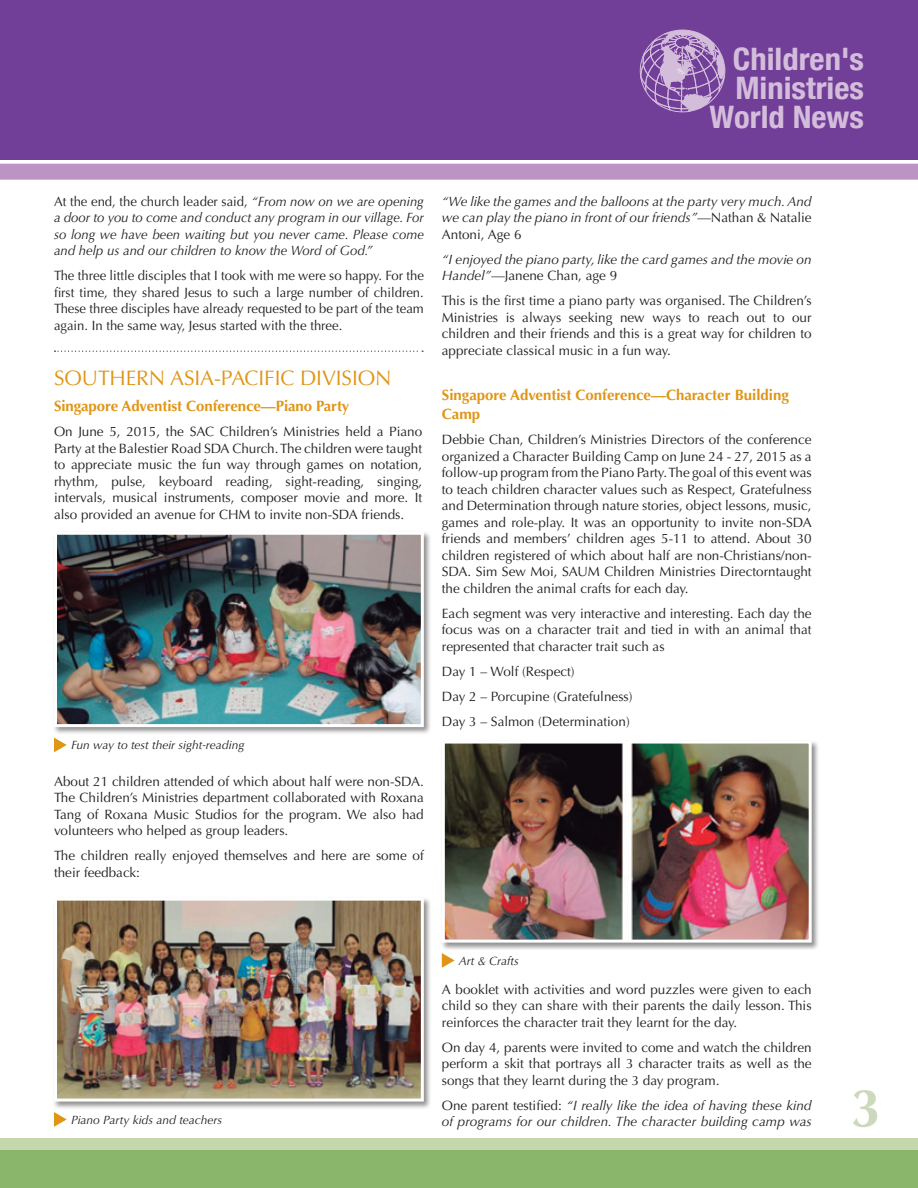
<style>
.page{position:relative;width:918px;height:1188px;background:#fff}
.page>*{position:absolute;margin:0;border:0;box-sizing:border-box;transform-origin:0 0}
.t1{font:700 54px "Optima LT Std";color:#cdd9bd}
.t2{font:700 condensed 30.9px/29px "Helvetica Neue";color:#d4bddb;text-align:right;scale:1.05 1}
.t3{font:21px "Optima LT";letter-spacing:-.005em;color:#e09515}
.t4{font:700 15px/19.8px "Optima LT Std";color:#e09515}
.t5{font:13.5px/16.5px "Optima LT";color:#231f20;text-align:justify}
.t6{font:italic 13.5px/16.5px "Optima LT";color:#231f20;text-align:justify}
.t7{font:italic 12px "Optima LT Std";color:#231f20}
.s1{font-style:normal}
</style>
<div class="page">
<div style="left:0;top:0;width:918px;height:159px;background:#713e98"></div>
<div style="left:0;top:164px;width:918px;height:16px;background:#bc94c4"></div>
<svg style="left:640px;top:29px;width:85px;height:84px"></svg>
<div style="left:0;top:1145px;width:918px;height:43px;background:#8ab66b"></div>
<div style="left:0;top:1139px;width:918px;height:11px;background:#c5d7ad"></div>
<svg style="left:55px;top:351px;width:368px;height:1px"></svg>
<svg style="left:54px;top:738px;width:13px;height:14px"></svg>
<div style="left:52px;top:530px;width:379px;height:205px;background:#231f20;opacity:.5"></div>
<img style="left:58px;top:536px;width:362px;height:187px">
<div style="left:54px;top:532px;width:370px;height:195px;border:3px solid #fff"></div>
<svg style="left:442px;top:953px;width:13px;height:15px"></svg>
<div style="left:440px;top:739px;width:379px;height:211px;background:#231f20;opacity:.5"></div>
<img style="left:446px;top:745px;width:362px;height:194px">
<div style="left:442px;top:741px;width:370px;height:202px;border:3px solid #fff"></div>
<svg style="left:54px;top:1112px;width:13px;height:15px"></svg>
<div style="left:52px;top:896px;width:379px;height:213px;background:#231f20;opacity:.5"></div>
<img style="left:58px;top:902px;width:362px;height:196px">
<div style="left:54px;top:898px;width:370px;height:204px;border:3px solid #fff"></div>
<h2 class="t2" style="left:709px;top:45px;width:149px">Children's<br>Ministries<br>World News</h2>
<p class="t6" style="left:54px;top:193px;width:371px"><span class="s1">At the end, the church leader said,</span> “From now on we are opening a door to you to come and conduct any program in our village. For so long we have been waiting but you never came. Please come and help us and our children to know the Word of God.”</p>
<p class="t5" style="left:54px;top:267px;width:371px">The three little disciples that I took with me were so happy. For the first time, they shared Jesus to such a large number of children.<br>These three disciples have already requested to be part of the team again. In the same way, Jesus started with the three.</p>
<p class="t3" style="left:54px;top:366px;width:339px">SOUTHERN ASIA-PACIFIC DIVISION</p>
<p class="t4" style="left:54px;top:397px;width:297px">Singapore Adventist Conference—Piano Party</p>
<p class="t5" style="left:54px;top:424px;width:370px">On June 5, 2015, the SAC Children’s Ministries held a Piano Party at the Balestier Road SDA Church. The children were taught to appreciate music the fun way through games on notation, rhythm, pulse, keyboard reading, sight-reading, singing, intervals, musical instruments, composer movie and more. It also provided an avenue for CHM to invite non-SDA friends.</p>
<p class="t7" style="left:71px;top:738px;width:175px">Fun way to test their sight-reading</p>
<p class="t5" style="left:54px;top:773px;width:371px">About 21 children attended of which about half were non-SDA.<br>The Children’s Ministries department collaborated with Roxana Tang of Roxana Music Studios for the program. We also had volunteers who helped as group leaders.</p>
<p class="t5" style="left:54px;top:847px;width:371px">The children really enjoyed themselves and here are some of their feedback:</p>
<p class="t6" style="left:442px;top:193px;width:371px">“We like the games and the balloons at the party very much. And we can play the piano in front of our friends”<span class="s1">—Nathan &amp; Natalie Antoni, Age 6</span></p>
<p class="t6" style="left:442px;top:251px;width:371px">“I enjoyed the piano party, like the card games and the movie on<br>Handel”<span class="s1">—Janene Chan, age 9</span></p>
<p class="t5" style="left:442px;top:292px;width:371px">This is the first time a piano party was organised. The Children’s Ministries is always seeking new ways to reach out to our children and their friends and this is a great way for children to appreciate classical music in a fun way.</p>
<p class="t4" style="left:442px;top:385px;width:349px">Singapore Adventist Conference—Character Building<br>Camp</p>
<p class="t5" style="left:442px;top:432px;width:371px">Debbie Chan, Children’s Ministries Directors of the conference organized a Character Building Camp on June 24 - 27, 2015 as a follow-up program from the Piano Party. The goal of this event was to teach children character values such as Respect, Gratefulness and Determination through nature stories, object lessons, music, games and role-play. It was an opportunity to invite non-SDA friends and members’ children ages 5-11 to attend. About 30 children registered of which about half are non-Christians/non-SDA. Sim Sew Moi, SAUM Children Ministries Directorntaught the children the animal crafts for each day.</p>
<p class="t5" style="left:442px;top:605px;width:371px">Each segment was very interactive and interesting. Each day the focus was on a character trait and tied in with an animal that represented that character trait such as</p>
<p class="t5" style="left:442px;top:663px;width:134px">Day 1 – Wolf (Respect)</p>
<p class="t5" style="left:442px;top:688px;width:192px">Day 2 – Porcupine (Gratefulness)</p>
<p class="t5" style="left:442px;top:713px;width:189px">Day 3 – Salmon (Determination)</p>
<p class="t7" style="left:71px;top:1113px;width:153px">Piano Party kids and teachers</p>
<p class="t7" style="left:459px;top:954px;width:61px">Art &amp; Crafts</p>
<p class="t5" style="left:442px;top:981px;width:371px">A booklet with activities and word puzzles were given to each child so they can share with their parents the daily lesson. This reinforces the character trait they learnt for the day.</p>
<p class="t5" style="left:442px;top:1039px;width:371px">On day 4, parents were invited to come and watch the children perform a skit that portrays all 3 character traits as well as the songs that they learnt during the 3 day program.</p>
<p class="t6" style="left:442px;top:1097px;width:371px"><span class="s1">One parent testified:</span> “I really like the idea of having these kind of programs for our children. The character building camp was</p>
<p class="t1" style="left:851px;top:1077px;width:32px">3</p>
</div>
